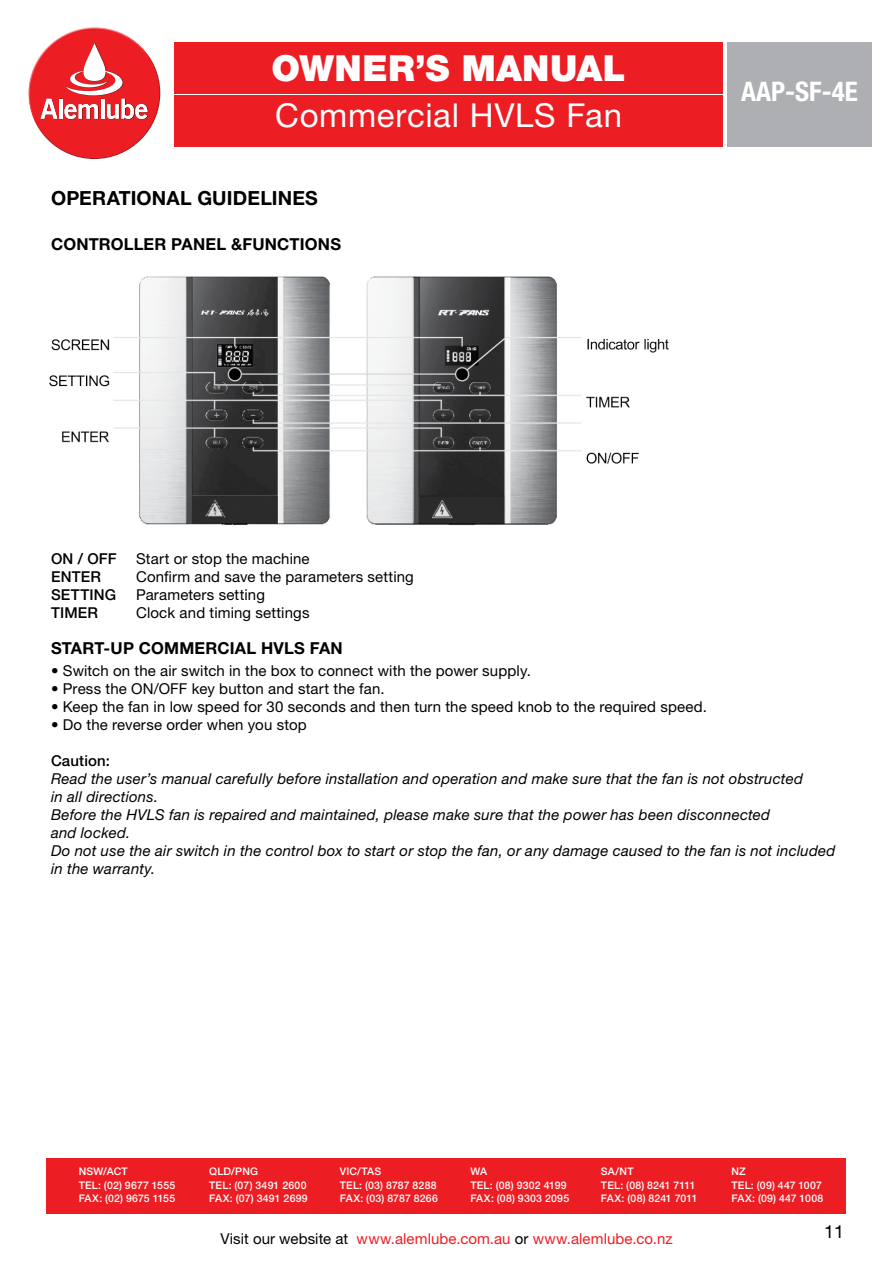
<style>
.page{position:relative;width:893px;height:1263px;background:#fff}
.page>*{position:absolute;margin:0;border:0;box-sizing:border-box;transform-origin:0 0}
.t1{font:900 36px "Helvetica Neue LT Std";letter-spacing:.01em;color:#fff}
.t2{font:33px "Helvetica Neue LT Std";letter-spacing:.02em;color:#fff}
.t3{font:700 condensed 27px "Helvetica Neue LT Std";color:#fff}
.t4{font:700 19.5px "Helvetica Neue LT Std";letter-spacing:.01em;color:#000}
.t5{font:18px "Helvetica Neue LT Std";color:#000}
.t6{font:700 16.5px "Helvetica Neue LT Std";letter-spacing:.01em;color:#000}
.t7{font:italic 15px/18px "Helvetica Neue LT Std";letter-spacing:.015em;color:#000}
.t8{font:15px "Helvetica Neue LT Std";letter-spacing:.01em;color:#000}
.t9{font:15px "Helvetica Neue LT Std";letter-spacing:.005em;color:#ed1d24}
.t10{font:500 15px "Helvetica Neue LT Std";letter-spacing:.01em;color:#000}
.t11{font:500 10.5px/14.1px "Helvetica Neue LT Std";letter-spacing:.02em;color:#fff}
.s1{color:#000}
</style>
<div class="page">
<div style="left:47px;top:1159px;width:799px;height:55px;background:#ed1d24"></div>
<div style="left:174px;top:96px;width:549px;height:51px;background:#ed1d24"></div>
<div style="left:174px;top:43px;width:549px;height:51px;background:#ed1d24"></div>
<div style="left:727px;top:43px;width:145px;height:104px;background:#adafb2"></div>
<svg style="left:28px;top:27px;width:109px;height:84px"></svg>
<svg style="left:31px;top:48px;width:130px;height:111px;fill:#ed1d24"></svg>
<svg style="left:41px;top:43px;width:107px;height:76px;background:#ed2d33"></svg>
<svg style="left:41px;top:99px;width:16px;height:20px"></svg>
<hr style="left:59px;top:99px;width:3px;height:20px;background:#fff">
<svg style="left:65px;top:43px;width:82px;height:76px"></svg>
<img style="left:49px;top:276px;width:620px;height:250px">
<h1 class="t1" style="left:272px;top:47px;width:355px">OWNER’S MANUAL</h1>
<h2 class="t2" style="left:275px;top:96px;width:348px">Commercial HVLS Fan</h2>
<h3 class="t4" style="left:51px;top:186px;width:268px">OPERATIONAL GUIDELINES</h3>
<p class="t6" style="left:51px;top:234px;width:292px">CONTROLLER PANEL &amp;FUNCTIONS</p>
<h3 class="t3" style="left:741px;top:75px;width:118px">AAP-SF-4E</h3>
<p class="t10" style="left:51px;top:549px;width:67px">ON / OFF</p>
<p class="t8" style="left:136px;top:549px;width:175px">Start or stop the machine</p>
<p class="t10" style="left:51px;top:567px;width:51px">ENTER</p>
<p class="t8" style="left:136px;top:567px;width:279px">Confirm and save the parameters setting</p>
<p class="t10" style="left:51px;top:585px;width:67px">SETTING</p>
<p class="t8" style="left:136px;top:585px;width:130px">Parameters setting</p>
<p class="t10" style="left:51px;top:603px;width:49px">TIMER</p>
<p class="t8" style="left:136px;top:603px;width:175px">Clock and timing settings</p>
<p class="t6" style="left:51px;top:637px;width:293px">START-UP COMMERCIAL HVLS FAN</p>
<p class="t8" style="left:51px;top:661px;width:481px">• Switch on the air switch in the box to connect with the power supply.</p>
<p class="t8" style="left:51px;top:679px;width:335px">• Press the ON/OFF key button and start the fan.</p>
<p class="t8" style="left:51px;top:697px;width:657px">• Keep the fan in low speed for 30 seconds and then turn the speed knob to the required speed.</p>
<p class="t8" style="left:51px;top:715px;width:257px">• Do the reverse order when you stop</p>
<p class="t10" style="left:51px;top:751px;width:61px">Caution:</p>
<p class="t7" style="left:51px;top:769px;width:786px">Read the user’s manual carefully before installation and operation and make sure that the fan is not obstructed<br>in all directions.<br>Before the HVLS fan is repaired and maintained, please make sure that the power has been disconnected<br>and locked.<br>Do not use the air switch in the control box to start or stop the fan, or any damage caused to the fan is not included in the warranty.</p>
<p class="t11" style="left:79px;top:1164px;width:98px">NSW/ACT<br>TEL: (02) 9677 1555</p>
<p class="t11" style="left:79px;top:1190px;width:98px">FAX: (02) 9675 1155</p>
<p class="t11" style="left:209px;top:1164px;width:99px">QLD/PNG<br>TEL: (07) 3491 2600</p>
<p class="t11" style="left:209px;top:1190px;width:100px">FAX: (07) 3491 2699</p>
<p class="t11" style="left:340px;top:1164px;width:98px">VIC/TAS<br>TEL: (03) 8787 8288</p>
<p class="t11" style="left:340px;top:1190px;width:100px">FAX: (03) 8787 8266</p>
<p class="t11" style="left:470px;top:1164px;width:98px">WA<br>TEL: (08) 9302 4199</p>
<p class="t11" style="left:470px;top:1190px;width:100px">FAX: (08) 9303 2095</p>
<p class="t11" style="left:601px;top:1164px;width:96px">SA/NT<br>TEL: (08) 8241 7111</p>
<p class="t11" style="left:601px;top:1190px;width:98px">FAX: (08) 8241 7011</p>
<p class="t9" style="left:220px;top:1230px;width:454px"><span class="s1">Visit our website at</span> www.alemlube.com.au <span class="s1">or</span> www.alemlube.co.nz</p>
<p class="t11" style="left:731px;top:1164px;width:92px">NZ<br>TEL: (09) 447 1007</p>
<p class="t11" style="left:731px;top:1190px;width:93px">FAX: (09) 447 1008</p>
<p class="t5" style="left:824px;top:1220px;width:22px">11</p>
</div>
